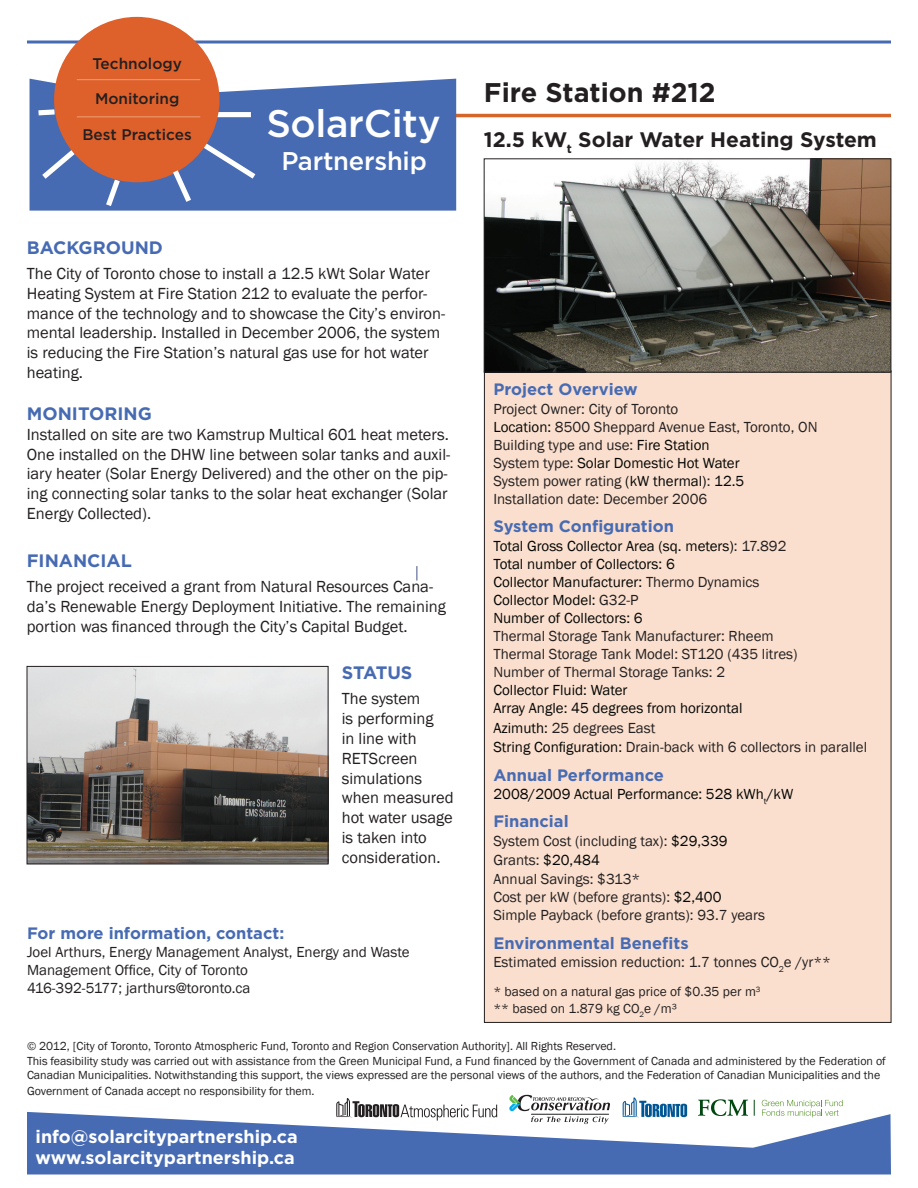
<style>
.page{position:relative;width:918px;height:1188px;background:#fff}
.page>*{position:absolute;margin:0;border:0;box-sizing:border-box;transform-origin:0 0}
.t1{font:500 38.4px "Gotham";letter-spacing:-.01em;color:#fff}
.t2{font:700 27px "Gotham";color:#231f20}
.t3{font:500 25.65px "Gotham";letter-spacing:-.01em;color:#fff}
.t4{font:700 21px "Gotham";color:#231f20}
.t5{font:700 18px/21.6px "Gotham";color:#fff}
.t6{font:700 18px "Gotham";color:#476bb3}
.t7{font:16.5px/19.8px "Franklin Gothic";color:#231f20}
.t8{font:700 16.5px "Gotham";color:#476bb3}
.t9{font:500 15.45px "Gotham";color:#231f20}
.t10{font:15px/18px "Franklin Gothic";color:#231f20}
.t11{font:15px/18px "Franklin Gothic";color:#040503}
.t12{font:13.5px/16.2px "Franklin Gothic";color:#231f20}
.t13{font:12px/14.4px "Franklin Gothic";color:#231f20}
.s1{color:#040503}
.s2{color:#231f20}
</style>
<div class="page">
<svg style="left:27px;top:1112px;width:864px;height:63px;fill:#476bb3"></svg>
<svg style="left:27px;top:40px;width:864px;height:4px;background:#748fc5"></svg>
<div style="left:484px;top:371px;width:407px;height:651px;background:#fadfce"></div>
<hr style="left:376px;top:114px;width:515px;height:3px;background:#d56529">
<svg style="left:417px;top:566px;width:1px;height:15px"></svg>
<svg style="left:509px;top:1095px;width:101px;height:29px"></svg>
<svg style="left:623px;top:1097px;width:64px;height:20px"></svg>
<svg style="left:762px;top:1100px;width:81px;height:17px"></svg>
<svg style="left:698px;top:1099px;width:50px;height:17px"></svg>
<svg style="left:754px;top:1100px;width:1px;height:16px"></svg>
<svg style="left:336px;top:1098px;width:161px;height:23px"></svg>
<div style="left:30px;top:79px;width:426px;height:132px;background:#476bb3"></div>
<svg style="left:33px;top:107px;width:23px;height:11px"></svg>
<svg style="left:37px;top:145px;width:43px;height:39px;background:#5d7dbc"></svg>
<div style="left:216px;top:112px;width:35px;height:5px;background:#fff"></div>
<svg style="left:102px;top:175px;width:22px;height:36px"></svg>
<div style="left:54px;top:17px;width:165px;height:165px;background:#de602a;border-radius:50%"></div>
<div style="left:265px;top:110px;width:42px;height:39px;background:#476bb3"></div>
<hr style="left:77px;top:79px;width:123px;height:1px;background:#eda179">
<hr style="left:77px;top:117px;width:123px;height:1px;background:#eda179">
<svg style="left:169px;top:136px;width:92px;height:72px"></svg>
<img style="left:29px;top:668px;width:297px;height:194px">
<div style="left:27px;top:666px;width:301px;height:198px;border:1px solid #231f20"></div>
<img style="left:486px;top:161px;width:403px;height:209px">
<div style="left:484px;top:159px;width:407px;height:213px;border:1px solid #231f20"></div>
<p class="t9" style="left:92px;top:53px;width:91px">Technology</p>
<p class="t9" style="left:95px;top:89px;width:86px">Monitoring</p>
<p class="t9" style="left:83px;top:125px;width:111px">Best Practices</p>
<h1 class="t1" style="left:266px;top:98px;width:176px">SolarCity</h1>
<h3 class="t3" style="left:281px;top:144px;width:147px">Partnership</h3>
<p class="t6" style="left:27px;top:235px;width:138px">BACKGROUND</p>
<p class="t7" style="left:27px;top:264px;width:420px">The City of Toronto chose to install a 12.5 kWt Solar Water Heating System at Fire Station 212 to evaluate the perfor&shy;mance of the technology and to showcase the City’s environ&shy;mental leadership. Installed in December 2006, the system is reducing the Fire Station’s natural gas use for hot water heating.</p>
<p class="t6" style="left:27px;top:402px;width:127px">MONITORING</p>
<p class="t7" style="left:27px;top:425px;width:425px">Installed on site are two Kamstrup Multical 601 heat meters.<br>One installed on the DHW line between solar tanks and auxil&shy;iary heater (Solar Energy Delivered) and the other on the pip&shy;ing connecting solar tanks to the solar heat exchanger (Solar Energy Collected).</p>
<p class="t6" style="left:27px;top:549px;width:107px">FINANCIAL</p>
<p class="t7" style="left:27px;top:577px;width:421px">The project received a grant from Natural Resources Cana&shy;da’s Renewable Energy Deployment Initiative. The remaining portion was financed through the City’s Capital Budget.</p>
<p class="t6" style="left:342px;top:661px;width:72px">STATUS</p>
<p class="t7" style="left:342px;top:689px;width:113px">The system<br>is performing<br>in line with<br>RETScreen simulations when measured hot water usage is taken into consideration.</p>
<p class="t8" style="left:27px;top:922px;width:259px">For more information, contact:</p>
<p class="t10" style="left:27px;top:943px;width:384px">Joel Arthurs, Energy Management Analyst, Energy and Waste<br>Management Office, City of Toronto<br>416-392-5177; jarthurs@toronto.ca</p>
<h2 class="t2" style="left:484px;top:74px;width:233px">Fire Station #212</h2>
<p class="t4" style="left:484px;top:125px;width:394px">12.5 kW<sub>t</sub> Solar Water Heating System</p>
<p class="t8" style="left:493px;top:378px;width:146px">Project Overview</p>
<p class="t10" style="left:493px;top:400px;width:326px">Project Owner: City of Toronto<br><span class="s1">Location:</span> 8500 Sheppard Avenue East, Toronto, ON Building type and use: <span class="s1">Fire Station<br></span>System type: <span class="s1">Solar Domestic Hot Water<br></span>System power rating <span class="s1">(kW thermal)</span>: <span class="s1">12.5<br></span>Installation date: December 2006</p>
<p class="t8" style="left:493px;top:515px;width:182px">System Configuration</p>
<p class="t11" style="left:493px;top:537px;width:295px">Total Gross Collector Area (sq. meters)<span class="s2">: 17.892<br></span>Total number of Collectors: 6<br>Collector Manufacturer: <span class="s2">Thermo Dynamics </span>Collector Model: <span class="s2">G32-P<br></span>Number of Collectors: 6</p>
<p class="t10" style="left:493px;top:627px;width:306px">Thermal Storage Tank Manufacturer: Rheem<br>Thermal Storage Tank Model: ST120 (435 litres)<br>Number of Thermal Storage Tanks: 2</p>
<p class="t11" style="left:493px;top:681px;width:251px">Collector Fluid: Water<br>Array Angle: 45 degrees from horizontal</p>
<p class="t10" style="left:493px;top:718px;width:375px;line-height:19.8px"><span class="s1">Azimuth:</span> 25 degrees East<br><span class="s1">String Configuration:</span> Drain-back with 6 collectors in parallel</p>
<p class="t8" style="left:493px;top:764px;width:172px">Annual Performance</p>
<p class="t11" style="left:493px;top:785px;width:301px">2008/2009 Actual Performance: 528 kWh<sub>t</sub>/kW</p>
<p class="t8" style="left:493px;top:811px;width:77px">Financial</p>
<p class="t10" style="left:493px;top:832px;width:273px;line-height:18.6px">System Cost (including tax): <span class="s1">$29,339<br></span>Grants: <span class="s1">$20,484<br></span>Annual Savings: $313*<br>Cost per kW (before grants): <span class="s1">$2,400<br></span>Simple Payback (before grants): 93.7 years</p>
<p class="t8" style="left:493px;top:932px;width:197px">Environmental Benefits</p>
<p class="t10" style="left:493px;top:953px;width:339px">Estimated emission reduction: 1.7 tonnes CO<sub>2</sub>e /yr**</p>
<p class="t12" style="left:493px;top:984px;width:269px">* based on a natural gas price of $0.35 per m<sup>3 </sup>** based on 1.879 kg CO<sub>2</sub>e /m³</p>
<p class="t13" style="left:27px;top:1039px;width:860px">© 2012, [City of Toronto, Toronto Atmospheric Fund, Toronto and Region Conservation Authority]. All Rights Reserved.<br>This feasibility study was carried out with assistance from the Green Municipal Fund, a Fund financed by the Government of Canada and administered by the Federation of<br>Canadian Municipalities. Notwithstanding this support, the views expressed are the personal views of the authors, and the Federation of Canadian Municipalities and the</p>
<p class="t13" style="left:27px;top:1084px;width:289px">Government of Canada accept no responsibility for them.</p>
<p class="t5" style="left:36px;top:1125px;width:264px">info@solarcitypartnership.ca www.solarcitypartnership.ca</p>
</div>
